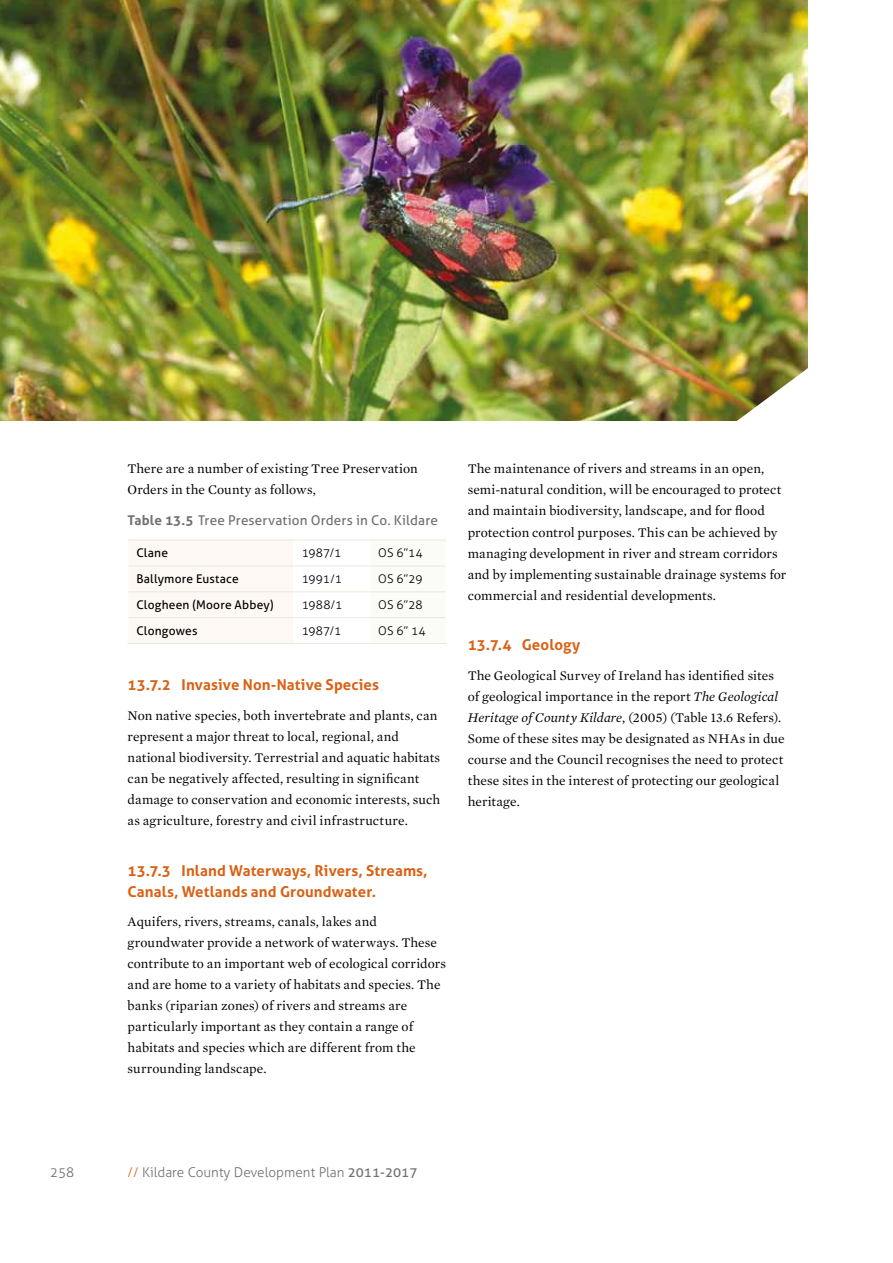
<style>
.page{position:relative;width:893px;height:1263px;background:#fff}
.page>*{position:absolute;margin:0;border:0;box-sizing:border-box;transform-origin:0 0}
.t1{font:700 15px/21px "Aller";letter-spacing:.01em;color:#d86215}
.t2{font:13.5px/21px "Mercury Text G1 Roman";letter-spacing:.005em;color:#000}
.t3{font:13.5px "Aller";letter-spacing:.01em;color:#707172}
.t4{font:300 13.5px "Aller";color:#707172}
.t5{font:12px "Aller";letter-spacing:.015em;color:#000}
.t6{font:300 12px "Aller";letter-spacing:.005em;color:#000}
.s1{font-weight:700}
.s2{font-family:"Mercury Text G1";font-style:italic}
.s3{color:#d86215}
.s4{font-weight:400}
</style>
<div class="page">
<hr style="left:293px;top:540px;width:77px;height:1px;background:#e9e9da">
<hr style="left:293px;top:565px;width:77px;height:1px;background:#e9e9da">
<hr style="left:293px;top:591px;width:77px;height:1px;background:#e9e9da">
<hr style="left:293px;top:617px;width:77px;height:1px;background:#e9e9da">
<hr style="left:128px;top:643px;width:165px;height:1px;background:#e9e9da">
<hr style="left:293px;top:643px;width:77px;height:1px;background:#e9e9da">
<hr style="left:370px;top:643px;width:76px;height:1px;background:#e9e9da">
<div style="left:128px;top:540px;width:166px;height:103px;background:#fdf8f3"></div>
<svg style="left:369px;top:540px;width:77px;height:79px"></svg>
<img style="left:0;top:0;width:808px;height:421px">
<p class="t2" style="left:128px;top:458px;width:292px">There are a number of existing Tree Preservation<br>Orders in the County as follows,</p>
<p class="t3" style="left:128px;top:512px;width:312px"><span class="s1">Table 13.5</span> Tree Preservation Orders in Co. Kildare</p>
<p class="t5" style="left:136px;top:546px;width:33px">Clane</p>
<p class="t6" style="left:302px;top:546px;width:41px">1987/1</p>
<p class="t6" style="left:378px;top:546px;width:46px">OS 6”14</p>
<p class="t5" style="left:136px;top:572px;width:104px">Ballymore Eustace</p>
<p class="t6" style="left:302px;top:572px;width:42px">1991/1</p>
<p class="t6" style="left:378px;top:572px;width:46px">OS 6”29</p>
<p class="t5" style="left:136px;top:597px;width:139px">Clogheen (Moore Abbey)</p>
<p class="t6" style="left:302px;top:598px;width:42px">1988/1</p>
<p class="t6" style="left:378px;top:598px;width:46px">OS 6”28</p>
<p class="t5" style="left:136px;top:623px;width:63px">Clongowes</p>
<p class="t6" style="left:302px;top:623px;width:41px">1987/1</p>
<p class="t6" style="left:378px;top:623px;width:49px">OS 6” 14</p>
<p class="t1" style="left:128px;top:674px;width:253px">13.7.2 Invasive Non-Native Species</p>
<p class="t2" style="left:128px;top:705px;width:314px">Non native species, both invertebrate and plants, can represent a major threat to local, regional, and national biodiversity. Terrestrial and aquatic habitats can be negatively affected, resulting in significant damage to conservation and economic interests, such as agriculture, forestry and civil infrastructure.</p>
<p class="t1" style="left:128px;top:860px;width:302px">13.7.3 Inland Waterways, Rivers, Streams,<br>Canals, Wetlands and Groundwater.</p>
<p class="t2" style="left:128px;top:911px;width:320px">Aquifers, rivers, streams, canals, lakes and groundwater provide a network of waterways. These contribute to an important web of ecological corridors and are home to a variety of habitats and species. The banks (riparian zones) of rivers and streams are particularly important as they contain a range of habitats and species which are different from the surrounding landscape.</p>
<p class="t2" style="left:468px;top:458px;width:320px">The maintenance of rivers and streams in an open, semi-natural condition, will be encouraged to protect and maintain biodiversity, landscape, and for flood protection control purposes. This can be achieved by managing development in river and stream corridors and by implementing sustainable drainage systems for commercial and residential developments.</p>
<p class="t1" style="left:468px;top:634px;width:114px">13.7.4 Geology</p>
<p class="t2" style="left:468px;top:665px;width:318px">The Geological Survey of Ireland has identified sites of geological importance in the report <span class="s2">The Geological Heritage of County Kildare</span>, (2005) (Table 13.6 Refers).<br>Some of these sites may be designated as NHAs in due course and the Council recognises the need to protect these sites in the interest of protecting our geological heritage.</p>
<p class="t4" style="left:50px;top:1164px;width:26px">258</p>
<p class="t4" style="left:128px;top:1164px;width:291px"><span class="s3">//</span> Kildare County Development Plan <span class="s4">2011-2017</span></p>
</div>
